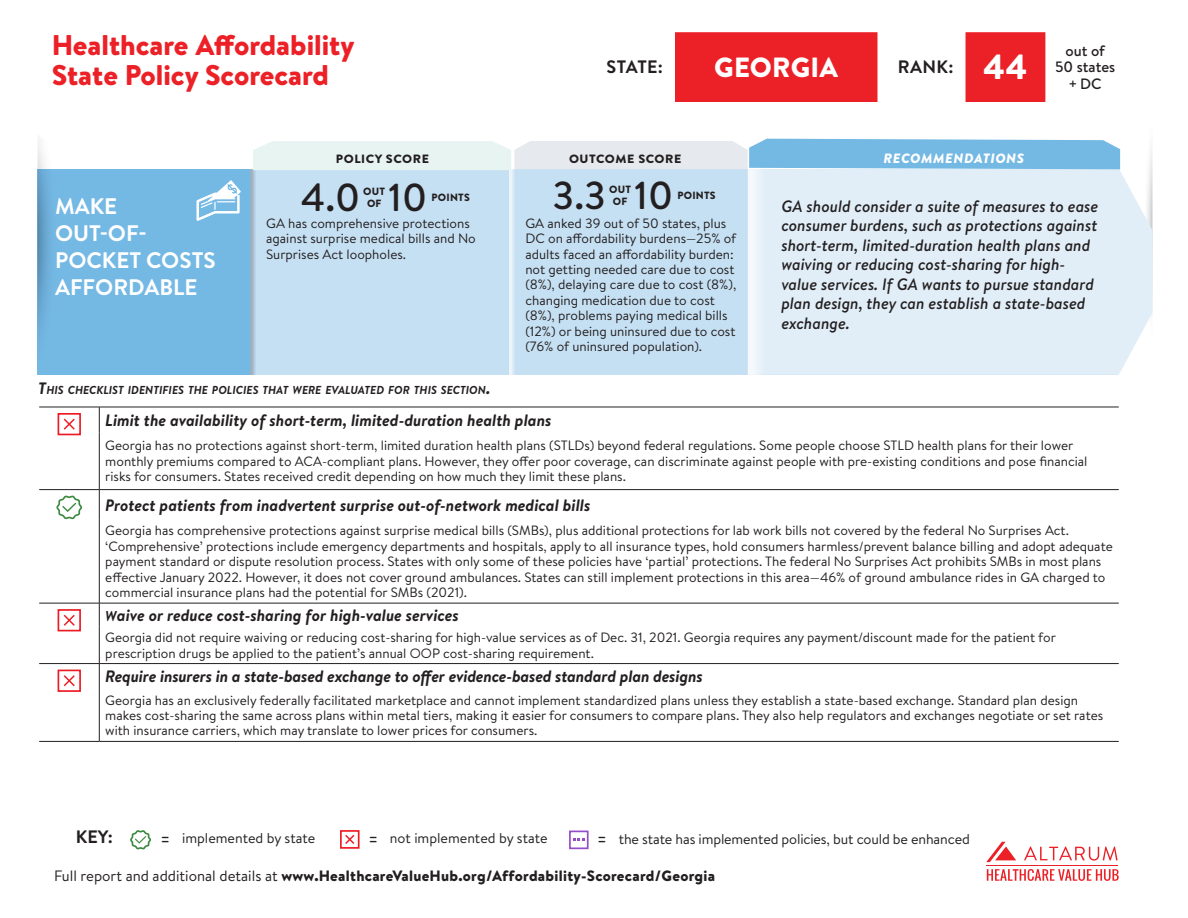
<style>
.page{position:relative;width:1188px;height:918px;background:#fff}
.page>*{position:absolute;margin:0;border:0;box-sizing:border-box;transform-origin:0 0}
.t1{font:500 39px "Brandon Text";color:#231f20}
.t2{font:900 34.5px "Brandon Text";color:#fff}
.t3{font:900 28.5px/30px "Brandon Text";color:#ec2127}
.t4{font:900 27.75px "Brandon Text";letter-spacing:.005em;color:#fff}
.t5{font:700 22.5px/27px "Brandon Text";color:#fff}
.t6{font:700 18px "Brandon Text";letter-spacing:.02em;color:#231f20}
.Checklist_Text{font:italic 700 16.5px "Brandon Text";color:#231f20}
.Recommendations_Text{font:italic 500 16.5px/19.5px "Brandon Text";color:#231f20}
.t7{font:900 15px "Brandon Text";letter-spacing:.02em;color:#231f20}
.t8{font:500 15px/16.5px "Brandon Text";color:#231f20;text-align:center}
.t9{font:14.25px "Brandon Text";letter-spacing:-.01em;color:#231f20}
.Checklist_Text-2{font:13.5px/15.5px "Brandon Text";color:#231f20}
.t10{font:italic 900 13.5px "Brandon Text";letter-spacing:.04em;color:#fff;scale:1.05 1}
.t11{font:900 12px "Brandon Text";letter-spacing:.04em;color:#231f20;scale:1.05 1}
.t12{font:italic 700 11.55px "Brandon Text";color:#231f20}
.t13{font:900 10.5px "Brandon Text";letter-spacing:.02em;color:#231f20}
.s1{font-style:inherit}
.s2{font-size:16.5px}
.s3{font-size:14.25px}
.s4{font-size:19.5px}
.s5{font-weight:400}
</style>
<div class="page">
<svg style="left:675px;top:32px;width:370px;height:70px"></svg>
<svg style="left:1024px;top:847px;width:94px;height:14px"></svg>
<svg style="left:986px;top:842px;width:30px;height:20px"></svg>
<svg style="left:987px;top:869px;width:132px;height:12px"></svg>
<hr style="left:987px;top:865px;width:131px;height:1px;background:#ec2127">
<svg style="left:130px;top:830px;width:21px;height:20px"></svg>
<div style="left:340px;top:830px;width:20px;height:19px;border:2px solid #ed1c24"></div>
<svg style="left:345px;top:834px;width:10px;height:10px"></svg>
<div style="left:569px;top:831px;width:20px;height:18px;border:2px solid #944dc9"></div>
<svg style="left:573px;top:839px;width:12px;height:2px"></svg>
<svg style="left:1149px;top:147px;width:3px;height:22px"></svg>
<svg style="left:1120px;top:169px;width:33px;height:203px;fill:#e1eef8"></svg>
<svg style="left:38px;top:138px;width:1082px;height:237px;background:#c0ddf1"></svg>
<hr style="left:39px;top:489px;width:60px;height:1px;background:#231f20">
<hr style="left:99px;top:489px;width:1020px;height:1px;background:#231f20">
<hr style="left:39px;top:603px;width:60px;height:1px;background:#231f20">
<hr style="left:99px;top:603px;width:1020px;height:1px;background:#231f20">
<hr style="left:39px;top:663px;width:60px;height:1px;background:#231f20">
<hr style="left:99px;top:663px;width:1020px;height:1px;background:#231f20">
<hr style="left:39px;top:741px;width:60px;height:1px;background:#231f20">
<hr style="left:99px;top:741px;width:1020px;height:1px;background:#231f20">
<hr style="left:39px;top:407px;width:60px;height:1px;background:#231f20">
<hr style="left:99px;top:407px;width:1020px;height:1px;background:#231f20">
<svg style="left:99px;top:407px;width:1px;height:26px"></svg>
<hr style="left:99px;top:433px;width:1px;height:56px;background:#231f20">
<hr style="left:99px;top:490px;width:1px;height:30px;background:#231f20">
<hr style="left:99px;top:520px;width:1px;height:83px;background:#231f20">
<svg style="left:99px;top:603px;width:1px;height:24px"></svg>
<hr style="left:99px;top:627px;width:1px;height:36px;background:#231f20">
<svg style="left:99px;top:664px;width:1px;height:25px"></svg>
<hr style="left:99px;top:689px;width:1px;height:52px;background:#231f20">
<div style="left:58px;top:413px;width:23px;height:22px;border:2px solid #ed1c24"></div>
<svg style="left:63px;top:418px;width:12px;height:12px"></svg>
<svg style="left:56px;top:495px;width:26px;height:25px"></svg>
<div style="left:58px;top:609px;width:23px;height:22px;border:2px solid #ed1c24"></div>
<svg style="left:63px;top:614px;width:12px;height:12px"></svg>
<div style="left:58px;top:670px;width:23px;height:22px;border:2px solid #ed1c24"></div>
<svg style="left:63px;top:675px;width:12px;height:12px"></svg>
<p class="t3" style="left:52px;top:30px;width:304px">Healthcare Affordability<br>State Policy Scorecard</p>
<p class="t6" style="left:607px;top:55px;width:58px">STATE:</p>
<p class="t4" style="left:714px;top:48px;width:125px">GEORGIA</p>
<p class="t6" style="left:898px;top:55px;width:57px">RANK<span class="s1">:</span></p>
<p class="t2" style="left:983px;top:43px;width:46px">44</p>
<p class="t8" style="left:1055px;top:42px;width:62px">out of<br>50 states + DC</p>
<p class="t5" style="left:55px;top:192px;width:162px">MAKE<br>OUT-OF-<br>POCKET COSTS<br>AFFORDABLE</p>
<p class="t11" style="left:336px;top:151px;width:90px">POLICY SCORE</p>
<p class="t11" style="left:569px;top:151px;width:108px">OUTCOME SCORE</p>
<p class="t10" style="left:884px;top:149px;width:135px">RECOMMENDATIONS</p>
<p class="t1" style="left:388px;top:170px;width:40px">10</p>
<p class="t13" style="left:432px;top:190px;width:40px">POINTS</p>
<p class="t1" style="left:553px;top:169px;width:55px">3.3</p>
<p class="t13" style="left:609px;top:182px;width:23px">OUT</p>
<p class="t1" style="left:634px;top:169px;width:40px">10</p>
<p class="t13" style="left:678px;top:188px;width:40px">POINTS</p>
<p class="t1" style="left:301px;top:170px;width:61px">4.0</p>
<p class="t13" style="left:363px;top:184px;width:23px">OUT</p>
<p class="t13" style="left:613px;top:194px;width:16px">OF</p>
<p class="t13" style="left:367px;top:196px;width:16px">OF</p>
<p class="Checklist_Text-2" style="left:266px;top:215px;width:211px">GA has comprehensive protections against surprise medical bills and No<br>Surprises Act loopholes.</p>
<p class="Checklist_Text-2" style="left:525px;top:215px;width:212px">GA anked 39 out of 50 states, plus DC on affordability burdens—25% of adults faced an affordability burden: not getting needed care due to cost (8%), delaying care due to cost (8%), changing medication due to cost (8%), problems paying medical bills (12%) or being uninsured due to cost (76% of uninsured population).</p>
<p class="Recommendations_Text" style="left:781px;top:196px;width:319px">GA should consider a suite of measures to ease consumer burdens, such as protections against short-term, limited-duration health plans and waiving or reducing cost-sharing for high&shy;value services. If GA wants to pursue standard plan design, they can establish a state-based exchange.</p>
<p class="t12" style="left:38px;top:382px;width:454px"><span class="s2">T</span>HIS CHECKLIST IDENTIFIES THE POLICIES THAT WERE EVALUATED FOR THIS SECTION<span class="s2">.</span></p>
<p class="Checklist_Text" style="left:105px;top:408px;width:448px">Limit the availability of short-term, limited-duration health plans</p>
<p class="Checklist_Text-2" style="left:105px;top:438px;width:984px">Georgia has no protections against short-term, limited duration health plans (STLDs) beyond federal regulations. Some people choose STLD health plans for their lower monthly premiums compared to ACA-compliant plans. However, they offer poor coverage, can discriminate against people with pre-existing conditions and pose financial risks for consumers. States received credit depending on how much they limit these plans.</p>
<p class="Checklist_Text" style="left:105px;top:493px;width:487px">Protect patients from inadvertent surprise out-of-network medical bills</p>
<p class="Checklist_Text-2" style="left:105px;top:522px;width:1009px">Georgia has comprehensive protections against surprise medical bills (SMBs), plus additional protections for lab work bills not covered by the federal No Surprises Act. ‘Comprehensive’ protections include emergency departments and hospitals, apply to all insurance types, hold consumers harmless/prevent balance billing and adopt adequate payment standard or dispute resolution process. States with only some of these policies have ‘partial’ protections. The federal No Surprises Act prohibits SMBs in most plans effective January 2022. However, it does not cover ground ambulances. States can still implement protections in this area—46% of ground ambulance rides in GA charged to commercial insurance plans had the potential for SMBs (2021).</p>
<p class="Checklist_Text" style="left:105px;top:603px;width:355px"><span class="s3">W</span>aive or reduce cost-sharing for high-value services</p>
<p class="Checklist_Text-2" style="left:105px;top:629px;width:952px">Georgia did not require waiving or reducing cost-sharing for high-value services as of Dec. 31, 2021. Georgia requires any payment/discount made for the patient for prescription drugs be applied to the patient’s annual OOP cost-sharing requirement.</p>
<p class="Checklist_Text" style="left:105px;top:665px;width:599px">Require insurers in a state-based exchange to offer evidence-based standard plan designs</p>
<p class="Checklist_Text-2" style="left:105px;top:692px;width:1000px">Georgia has an exclusively federally facilitated marketplace and cannot implement standardized plans unless they establish a state-based exchange. Standard plan design makes cost-sharing the same across plans within metal tiers, making it easier for consumers to compare plans. They also help regulators and exchanges negotiate or set rates with insurance carriers, which may translate to lower prices for consumers.</p>
<p class="t6" style="left:76px;top:825px;width:38px">KEY:</p>
<p class="t9" style="left:160px;top:829px;width:157px"><span class="s4">=</span> implemented by state</p>
<p class="t9" style="left:367px;top:829px;width:182px"><span class="s4">=</span> not implemented by state</p>
<p class="t9" style="left:596px;top:829px;width:375px"><span class="s4">=</span> the state has implemented policies, but could be enhanced</p>
<p class="t7" style="left:54px;top:865px;width:663px"><span class="s5">Full report and additional details at</span> www.HealthcareValueHub.org/Affordability-Scorecard/Georgia</p>
</div>
